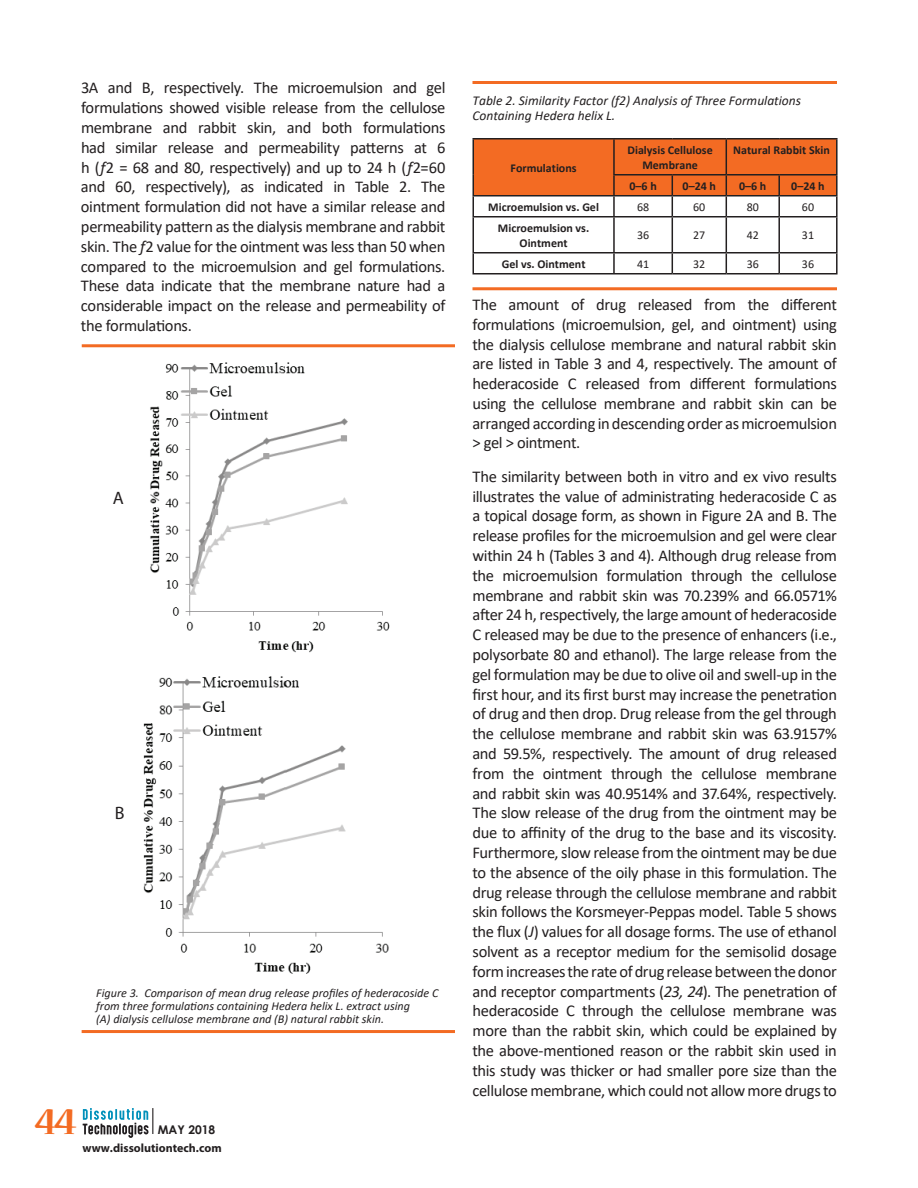
<style>
.page{position:relative;width:918px;height:1188px;background:#fff}
.page>*{position:absolute;margin:0;border:0;box-sizing:border-box;transform-origin:0 0}
.t1{font:700 42px "Nueva Std";color:#f36b23}
.t2{font:18px "Myriad Pro";color:#231f20}
.t3{font:16.5px/19.8px "Calibri";letter-spacing:-.02em;color:#231f20;text-align:justify}
.t4{font:italic 13.5px/15px "Calibri";color:#231f20}
.t5{font:italic 12.15px/12.9px "Calibri";color:#231f20}
.t6{font:700 12px/15px "Calibri";color:#231f20;text-align:center}
.t7{font:12px "Calibri";color:#231f20}
.t8{font:700 12px "Myriad Pro";color:#231f20}
.t9{font:700 12px "Century Gothic";color:#231f20}
.s1{font-style:italic}
</style>
<div class="page">
<svg style="left:83px;top:1108px;width:70px;height:30px"></svg>
<hr style="left:472px;top:81px;width:365px;height:3px;background:#f36b23">
<hr style="left:472px;top:138px;width:142px;height:2px;background:#231f20">
<hr style="left:472px;top:140px;width:2px;height:35px;background:#231f20">
<hr style="left:614px;top:138px;width:58px;height:2px;background:#231f20">
<hr style="left:672px;top:138px;width:54px;height:2px;background:#231f20">
<hr style="left:726px;top:138px;width:53px;height:2px;background:#231f20">
<hr style="left:779px;top:138px;width:59px;height:2px;background:#231f20">
<hr style="left:472px;top:175px;width:2px;height:20px;background:#231f20">
<hr style="left:472px;top:195px;width:142px;height:1px;background:#231f20">
<hr style="left:472px;top:196px;width:2px;height:20px;background:#231f20">
<svg style="left:473px;top:139px;width:365px;height:77px"></svg>
<hr style="left:779px;top:195px;width:59px;height:1px;background:#231f20">
<hr style="left:778px;top:196px;width:2px;height:20px;background:#231f20">
<hr style="left:836px;top:196px;width:2px;height:20px;background:#231f20">
<hr style="left:472px;top:216px;width:142px;height:2px;background:#231f20">
<hr style="left:472px;top:218px;width:2px;height:34px;background:#231f20">
<hr style="left:614px;top:216px;width:58px;height:2px;background:#231f20">
<hr style="left:613px;top:218px;width:2px;height:34px;background:#231f20">
<hr style="left:672px;top:216px;width:54px;height:2px;background:#231f20">
<hr style="left:672px;top:218px;width:1px;height:34px;background:#231f20">
<hr style="left:726px;top:216px;width:53px;height:2px;background:#231f20">
<hr style="left:726px;top:218px;width:1px;height:34px;background:#231f20">
<hr style="left:779px;top:216px;width:59px;height:2px;background:#231f20">
<hr style="left:778px;top:218px;width:2px;height:34px;background:#231f20">
<hr style="left:836px;top:218px;width:2px;height:34px;background:#231f20">
<hr style="left:472px;top:252px;width:142px;height:2px;background:#231f20">
<svg style="left:472px;top:254px;width:2px;height:19px"></svg>
<hr style="left:614px;top:252px;width:58px;height:2px;background:#231f20">
<svg style="left:613px;top:254px;width:2px;height:19px"></svg>
<hr style="left:672px;top:252px;width:54px;height:2px;background:#231f20">
<svg style="left:672px;top:254px;width:1px;height:19px"></svg>
<hr style="left:726px;top:252px;width:53px;height:2px;background:#231f20">
<svg style="left:726px;top:254px;width:1px;height:19px"></svg>
<hr style="left:779px;top:252px;width:59px;height:2px;background:#231f20">
<svg style="left:778px;top:254px;width:2px;height:19px"></svg>
<svg style="left:836px;top:254px;width:2px;height:19px"></svg>
<hr style="left:472px;top:273px;width:142px;height:1px;background:#231f20">
<hr style="left:614px;top:273px;width:58px;height:1px;background:#231f20">
<hr style="left:672px;top:273px;width:54px;height:1px;background:#231f20">
<hr style="left:726px;top:273px;width:53px;height:1px;background:#231f20">
<hr style="left:779px;top:273px;width:59px;height:1px;background:#231f20">
<hr style="left:82px;top:344px;width:372px;height:3px;background:#f36b23">
<hr style="left:82px;top:1030px;width:372px;height:3px;background:#f36b23">
<img style="left:150px;top:362px;width:240px;height:291px">
<img style="left:143px;top:676px;width:246px;height:298px">
<hr style="left:472px;top:287px;width:365px;height:3px;background:#f36b23">
<p class="t3" style="left:81px;top:78px;width:366px">3A and B, respectively. The microemulsion and gel formulations showed visible release from the cellulose membrane and rabbit skin, and both formulations had similar release and permeability patterns at 6 h (<span class="s1">f</span>2 = 68 and 80, respectively) and up to 24 h (<span class="s1">f</span>2=60 and 60, respectively), as indicated in Table 2. The ointment formulation did not have a similar release and permeability pattern as the dialysis membrane and rabbit skin. The <span class="s1">f</span>2 value for the ointment was less than 50 when compared to the microemulsion and gel formulations.<br>These data indicate that the membrane nature had a considerable impact on the release and permeability of the formulations.</p>
<p class="t2" style="left:113px;top:486px;width:13px">A</p>
<p class="t2" style="left:115px;top:802px;width:11px">B</p>
<p class="t5" style="left:96px;top:986px;width:344px">Figure 3. Comparison of mean drug release profiles of hederacoside C from three formulations containing Hedera helix L. extract using<br>(A) dialysis cellulose membrane and (B) natural rabbit skin.</p>
<h1 class="t1" style="left:35px;top:1102px;width:44px">44</h1>
<p class="t9" style="left:158px;top:1121px;width:59px">MAY 2018</p>
<p class="t8" style="left:83px;top:1140px;width:141px">www.dissolutiontech.com</p>
<p class="t4" style="left:472px;top:93px;width:330px">Table 2. Similarity Factor (f2) Analysis of Three Formulations<br>Containing Hedera helix L.</p>
<p class="t6" style="left:511px;top:160px;width:68px">Formulations</p>
<p class="t6" style="left:628px;top:142px;width:87px">Dialysis Cellulose<br>Membrane</p>
<p class="t6" style="left:733px;top:142px;width:98px">Natural Rabbit Skin</p>
<p class="t6" style="left:629px;top:178px;width:29px">0–6 h</p>
<p class="t6" style="left:683px;top:178px;width:35px">0–24 h</p>
<p class="t6" style="left:739px;top:178px;width:29px">0–6 h</p>
<p class="t6" style="left:791px;top:178px;width:35px">0–24 h</p>
<p class="t6" style="left:488px;top:199px;width:112px">Microemulsion vs. Gel</p>
<p class="t7" style="left:637px;top:198px;width:14px">68</p>
<p class="t7" style="left:693px;top:198px;width:14px">60</p>
<p class="t7" style="left:747px;top:198px;width:14px">80</p>
<p class="t7" style="left:802px;top:198px;width:14px">60</p>
<p class="t6" style="left:498px;top:220px;width:93px">Microemulsion vs.<br>Ointment</p>
<p class="t7" style="left:637px;top:227px;width:14px">36</p>
<p class="t7" style="left:693px;top:227px;width:14px">27</p>
<p class="t7" style="left:747px;top:227px;width:14px">42</p>
<p class="t7" style="left:802px;top:227px;width:14px">31</p>
<p class="t6" style="left:502px;top:256px;width:85px">Gel vs. Ointment</p>
<p class="t7" style="left:637px;top:255px;width:14px">41</p>
<p class="t7" style="left:693px;top:255px;width:14px">32</p>
<p class="t7" style="left:747px;top:255px;width:14px">36</p>
<p class="t7" style="left:802px;top:255px;width:14px">36</p>
<p class="t3" style="left:472px;top:294px;width:366px">The amount of drug released from the different formulations (microemulsion, gel, and ointment) using the dialysis cellulose membrane and natural rabbit skin are listed in Table 3 and 4, respectively. The amount of hederacoside C released from different formulations using the cellulose membrane and rabbit skin can be arranged according in descending order as microemulsion &gt; gel &gt; ointment.</p>
<p class="t3" style="left:472px;top:466px;width:366px">The similarity between both in vitro and ex vivo results illustrates the value of administrating hederacoside C as a topical dosage form, as shown in Figure 2A and B. The release profiles for the microemulsion and gel were clear within 24 h (Tables 3 and 4). Although drug release from the microemulsion formulation through the cellulose membrane and rabbit skin was 70.239% and 66.0571% after 24 h, respectively, the large amount of hederacoside C released may be due to the presence of enhancers (i.e., polysorbate 80 and ethanol). The large release from the gel formulation may be due to olive oil and swell-up in the first hour, and its first burst may increase the penetration of drug and then drop. Drug release from the gel through the cellulose membrane and rabbit skin was 63.9157% and 59.5%, respectively. The amount of drug released from the ointment through the cellulose membrane and rabbit skin was 40.9514% and 37.64%, respectively.<br>The slow release of the drug from the ointment may be due to affinity of the drug to the base and its viscosity.<br>Furthermore, slow release from the ointment may be due to the absence of the oily phase in this formulation. The drug release through the cellulose membrane and rabbit skin follows the Korsmeyer-Peppas model. Table 5 shows the flux (<span class="s1">J</span>) values for all dosage forms. The use of ethanol solvent as a receptor medium for the semisolid dosage form increases the rate of drug release between the donor and receptor compartments (<span class="s1">23, 24</span>). The penetration of hederacoside C through the cellulose membrane was more than the rabbit skin, which could be explained by the above-mentioned reason or the rabbit skin used in this study was thicker or had smaller pore size than the cellulose membrane, which could not allow more drugs to</p>
</div>
